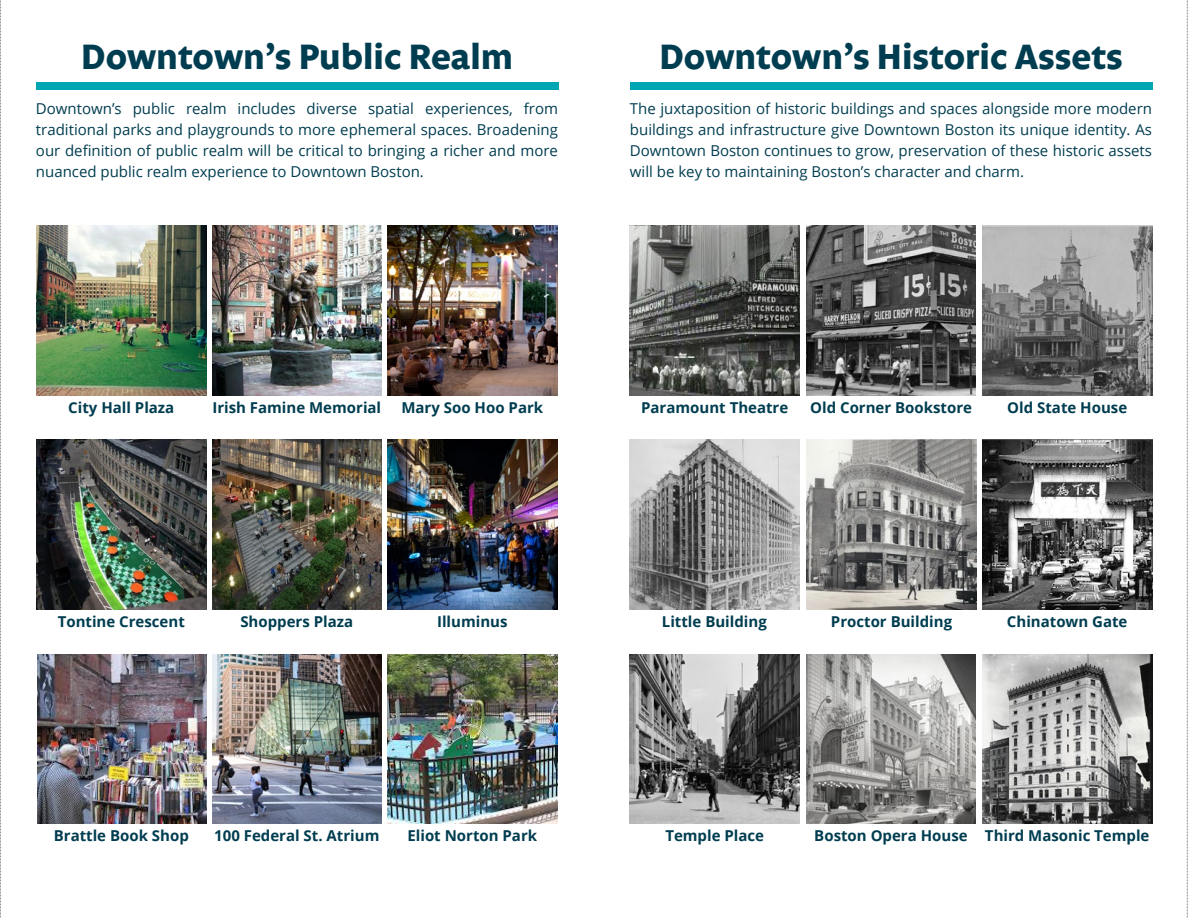
<style>
.page{position:relative;width:1188px;height:918px;background:#fff}
.page>*{position:absolute;margin:0;border:0;box-sizing:border-box;transform-origin:0 0}
.t1{font:700 36px "Legato OT";color:#003d50}
.t2{font:15px/21px "Open Sans";color:#003d50;text-align:justify}
.t3{font:700 15px "Open Sans";color:#003d50}
</style>
<div class="page">
<div style="left:36px;top:82px;width:522px;height:7px;background:#00a6b4"></div>
<div style="left:630px;top:82px;width:522px;height:7px;background:#00a6b4"></div>
<img style="left:37px;top:226px;width:169px;height:169px">
<img style="left:982px;top:654px;width:170px;height:170px">
<img style="left:37px;top:440px;width:169px;height:170px">
<img style="left:982px;top:440px;width:170px;height:170px">
<img style="left:37px;top:654px;width:169px;height:170px">
<img style="left:630px;top:654px;width:170px;height:170px">
<img style="left:212px;top:226px;width:170px;height:169px">
<img style="left:806px;top:226px;width:170px;height:169px">
<img style="left:212px;top:440px;width:170px;height:170px">
<img style="left:630px;top:440px;width:170px;height:170px">
<img style="left:212px;top:654px;width:170px;height:170px">
<img style="left:806px;top:654px;width:170px;height:170px">
<img style="left:388px;top:226px;width:169px;height:169px">
<img style="left:982px;top:226px;width:170px;height:169px">
<img style="left:388px;top:440px;width:169px;height:170px">
<img style="left:806px;top:440px;width:171px;height:170px">
<img style="left:388px;top:654px;width:169px;height:170px">
<img style="left:630px;top:226px;width:170px;height:169px">
<svg style="left:1187px;top:0;width:1px;height:918px"></svg>
<svg style="left:0;top:0;width:1px;height:918px"></svg>
<h1 class="t1" style="left:81px;top:36px;width:433px">Downtown’s Public Realm</h1>
<h1 class="t1" style="left:659px;top:36px;width:465px">Downtown’s Historic Assets</h1>
<p class="t2" style="left:36px;top:98px;width:524px">Downtown’s public realm includes diverse spatial experiences, from traditional parks and playgrounds to more ephemeral spaces. Broadening our definition of public realm will be critical to bringing a richer and more nuanced public realm experience to Downtown Boston.</p>
<p class="t2" style="left:630px;top:98px;width:524px">The juxtaposition of historic buildings and spaces alongside more modern buildings and infrastructure give Downtown Boston its unique identity. As Downtown Boston continues to grow, preservation of these historic assets will be key to maintaining Boston’s character and charm.</p>
<p class="t3" style="left:68px;top:397px;width:108px">City Hall Plaza</p>
<p class="t3" style="left:212px;top:397px;width:170px">Irish Famine Memorial</p>
<p class="t3" style="left:810px;top:397px;width:163px">Old Corner Bookstore</p>
<p class="t3" style="left:401px;top:397px;width:143px">Mary Soo Hoo Park</p>
<p class="t3" style="left:1007px;top:397px;width:121px">Old State House</p>
<p class="t3" style="left:641px;top:397px;width:149px">Paramount Theatre</p>
<p class="t3" style="left:58px;top:611px;width:129px">Tontine Crescent</p>
<p class="t3" style="left:1007px;top:611px;width:122px">Chinatown Gate</p>
<p class="t3" style="left:240px;top:611px;width:114px">Shoppers Plaza</p>
<p class="t3" style="left:662px;top:611px;width:106px">Little Building</p>
<p class="t3" style="left:437px;top:611px;width:72px">Illuminus</p>
<p class="t3" style="left:831px;top:611px;width:123px">Proctor Building</p>
<p class="t3" style="left:54px;top:825px;width:137px">Brattle Book Shop</p>
<p class="t3" style="left:665px;top:825px;width:100px">Temple Place</p>
<p class="t3" style="left:214px;top:825px;width:167px">100 Federal St. Atrium</p>
<p class="t3" style="left:814px;top:825px;width:155px">Boston Opera House</p>
<p class="t3" style="left:407px;top:825px;width:131px">Eliot Norton Park</p>
<p class="t3" style="left:985px;top:825px;width:166px">Third Masonic Temple</p>
</div>
